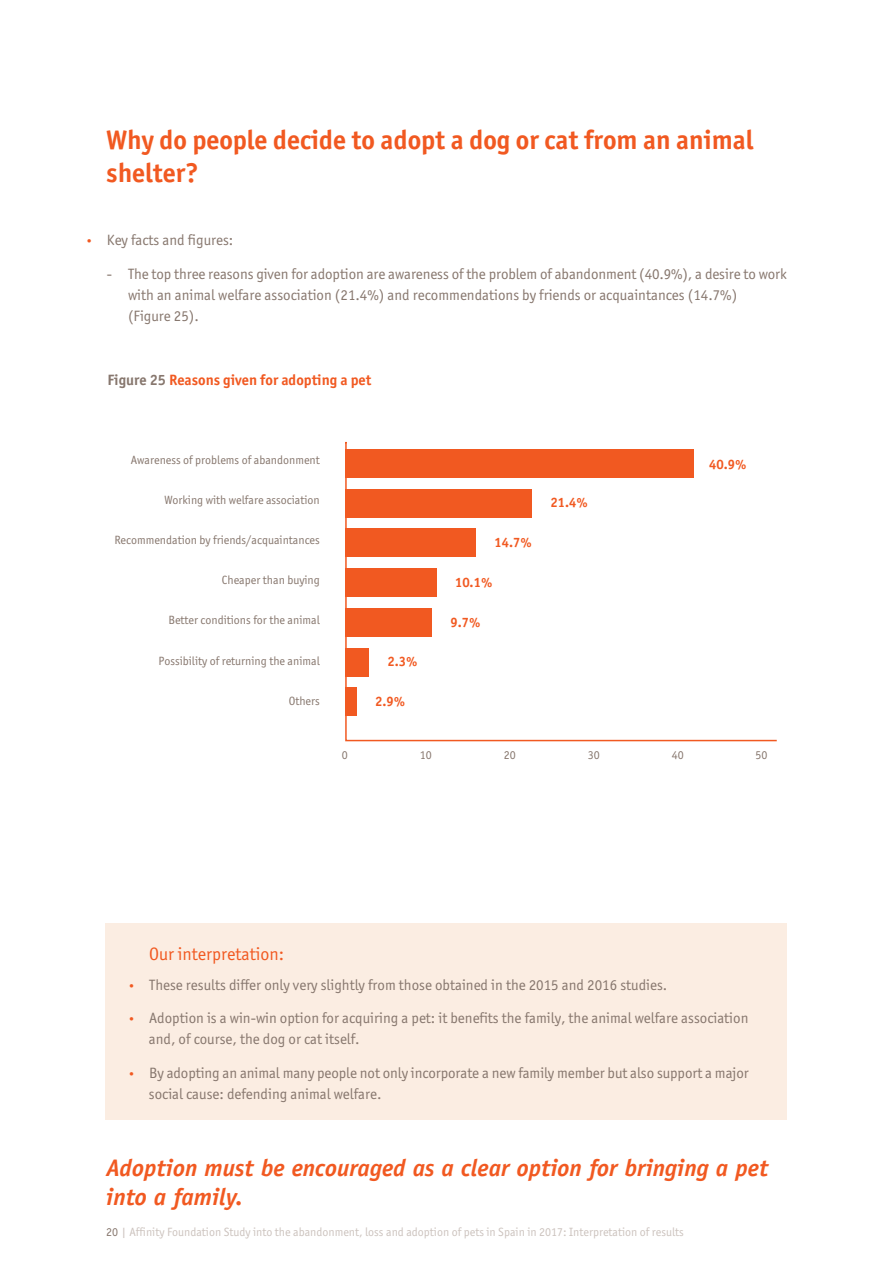
<style>
.page{position:relative;width:893px;height:1263px;background:#fff}
.page>*{position:absolute;margin:0;border:0;box-sizing:border-box;transform-origin:0 0}
.t1{font:700 27px/32.4px "Officina San ITC";color:#f15921}
.t2{font:italic 700 24px/28.8px "Officina Sans Std";color:#f15921}
.t3{font:18px "Officina San ITC";color:#f15921}
.t4{font:15px/21px "Officina San ITC";color:#87776e}
.t5{font:700 15px "Officina San ITC";color:#f15921}
.t6{font:700 13.65px "Officina San ITC";color:#f15921}
.t7{font:12px "Officina San ITC";color:#87776e}
.t8{font:12px "Officina San ITC";color:#ccc3be}
.s1{font-size:12px;color:#f15921}
.s2{color:#87776e}
</style>
<div class="page">
<div style="left:106px;top:924px;width:681px;height:196px;background:#fbede2"></div>
<svg style="left:345px;top:441px;width:432px;height:301px"></svg>
<div style="left:345px;top:449px;width:348px;height:29px;background:#f15921"></div>
<div style="left:345px;top:489px;width:187px;height:28px;background:#f15921"></div>
<div style="left:345px;top:529px;width:131px;height:28px;background:#f15921"></div>
<div style="left:345px;top:568px;width:91px;height:29px;background:#f15921"></div>
<div style="left:345px;top:608px;width:87px;height:29px;background:#f15921"></div>
<div style="left:345px;top:648px;width:24px;height:28px;background:#f15921"></div>
<div style="left:345px;top:688px;width:12px;height:28px;background:#f15921"></div>
<h1 class="t1" style="left:106px;top:126px;width:648px">Why do people decide to adopt a dog or cat from an animal shelter?</h1>
<p class="t4" style="left:85px;top:231px;width:150px"><span class="s1">•</span> Key facts and figures:</p>
<p class="t4" style="left:128px;top:265px;width:660px;text-indent:-21px">- The top three reasons given for adoption are awareness of the problem of abandonment (40.9%), a desire to work with an animal welfare association (21.4%) and recommendations by friends or acquaintances (14.7%)<br>(Figure 25).</p>
<p class="t5" style="left:108px;top:375px;width:265px"><span class="s2">Figure 25</span> Reasons given for adopting a pet</p>
<p class="t7" style="left:131px;top:456px;width:190px">Awareness of problems of abandonment</p>
<p class="t7" style="left:164px;top:496px;width:157px">Working with welfare association</p>
<p class="t7" style="left:114px;top:536px;width:207px">Recommendation by friends/acquaintances</p>
<p class="t7" style="left:222px;top:576px;width:99px">Cheaper than buying</p>
<p class="t7" style="left:168px;top:616px;width:153px">Better conditions for the animal</p>
<p class="t7" style="left:159px;top:656px;width:163px">Possibility of returning the animal</p>
<p class="t7" style="left:289px;top:696px;width:33px">Others</p>
<p class="t6" style="left:387px;top:657px;width:32px">2.3%</p>
<p class="t6" style="left:375px;top:696px;width:32px">2.9%</p>
<p class="t6" style="left:494px;top:537px;width:39px">14.7%</p>
<p class="t6" style="left:455px;top:577px;width:39px">10.1%</p>
<p class="t6" style="left:450px;top:617px;width:32px">9.7%</p>
<p class="t6" style="left:550px;top:498px;width:39px">21.4%</p>
<p class="t6" style="left:709px;top:459px;width:39px">40.9%</p>
<p class="t7" style="left:342px;top:751px;width:7px">0</p>
<p class="t7" style="left:420px;top:751px;width:13px">10</p>
<p class="t7" style="left:504px;top:751px;width:13px">20</p>
<p class="t7" style="left:588px;top:751px;width:13px">30</p>
<p class="t7" style="left:672px;top:751px;width:13px">40</p>
<p class="t7" style="left:755px;top:751px;width:13px">50</p>
<p class="t3" style="left:149px;top:947px;width:137px">Our interpretation:</p>
<p class="t4" style="left:128px;top:975px;width:541px"><span class="s1">•</span> These results differ only very slightly from those obtained in the 2015 and 2016 studies.</p>
<p class="t4" style="left:149px;top:1009px;width:601px;text-indent:-21px"><span class="s1">•</span> Adoption is a win-win option for acquiring a pet: it benefits the family, the animal welfare association and, of course, the dog or cat itself.</p>
<p class="t4" style="left:149px;top:1064px;width:601px;text-indent:-21px"><span class="s1">•</span> By adopting an animal many people not only incorporate a new family member but also support a major social cause: defending animal welfare.</p>
<h2 class="t2" style="left:106px;top:1155px;width:663px">Adoption must be encouraged as a clear option for bringing a pet into a family.</h2>
<p class="t8" style="left:106px;top:1228px;width:579px"><span class="s2">20</span> | Affinity Foundation Study into the abandonment, loss and adoption of pets in Spain in 2017: Interpretation of results</p>
</div>
